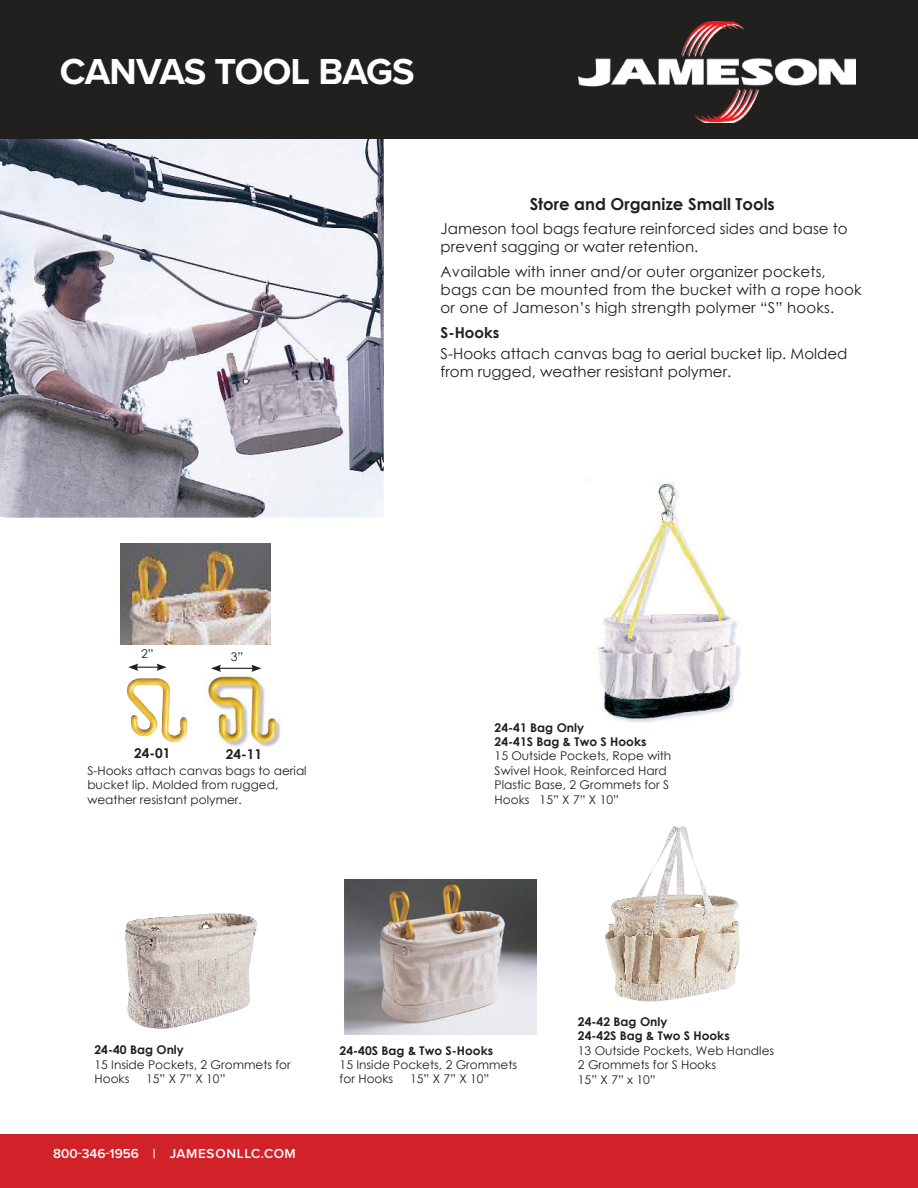
<style>
.page{position:relative;width:918px;height:1188px;background:#fff}
.page>*{position:absolute;margin:0;border:0;box-sizing:border-box;transform-origin:0 0}
.t1{font:700 37.5px "Proxima Nova";letter-spacing:-.02em;color:#fff}
.t2{font:700 16.5px "Century Gothic";color:#221f1f}
.t3{font:15px/18px "Century Gothic";color:#221f1f}
.t4{font:700 15px "Century Gothic";color:#221f1f}
.t5{font:600 13.5px "Proxima Nova";letter-spacing:.02em;color:#fff}
.t6{font:700 13.5px "Century Gothic";color:#221f1f}
.t7{font:12px/14.4px "Century Gothic";color:#221f1f}
.t8{font:700 12px/14.4px "Century Gothic";color:#221f1f}
</style>
<div class="page">
<img style="left:0;top:138px;width:384px;height:380px">
<img style="left:597px;top:483px;width:144px;height:240px">
<img style="left:605px;top:826px;width:135px;height:176px">
<img style="left:125px;top:913px;width:133px;height:116px">
<img style="left:127px;top:678px;width:60px;height:65px">
<img style="left:207px;top:673px;width:76px;height:73px">
<img style="left:121px;top:544px;width:150px;height:101px">
<svg style="left:128px;top:664px;width:39px;height:7px"></svg>
<hr style="left:219px;top:668px;width:35px;height:1px;background:#221f1f">
<svg style="left:211px;top:665px;width:10px;height:7px"></svg>
<svg style="left:251px;top:665px;width:10px;height:7px"></svg>
<img style="left:345px;top:879px;width:191px;height:156px">
<div style="left:0;top:0;width:918px;height:138px;background:#221f1f"></div>
<img style="left:579px;top:21px;width:277px;height:102px">
<div style="left:0;top:1134px;width:918px;height:54px;background:#d12229"></div>
<h1 class="t1" style="left:60px;top:55px;width:356px">CANVAS TOOL BAGS</h1>
<h2 class="t2" style="left:530px;top:197px;width:247px">Store and Organize Small Tools</h2>
<p class="t3" style="left:441px;top:221px;width:409px">Jameson tool bags feature reinforced sides and base to prevent sagging or water retention.</p>
<p class="t3" style="left:441px;top:264px;width:423px">Available with inner and/or outer organizer pockets, bags can be mounted from the bucket with a rope hook or one of Jameson’s high strength polymer “S” hooks.</p>
<p class="t4" style="left:441px;top:327px;width:60px">S-Hooks</p>
<p class="t3" style="left:441px;top:346px;width:408px">S-Hooks attach canvas bag to aerial bucket lip. Molded from rugged, weather resistant polymer.</p>
<p class="t7" style="left:141px;top:648px;width:14px">2”</p>
<p class="t7" style="left:231px;top:650px;width:14px">3”</p>
<p class="t6" style="left:134px;top:748px;width:38px">24-01</p>
<p class="t6" style="left:226px;top:749px;width:38px">24-11</p>
<p class="t7" style="left:87px;top:764px;width:221px">S-Hooks attach canvas bags to aerial bucket lip. Molded from rugged, weather resistant polymer.</p>
<p class="t8" style="left:495px;top:721px;width:153px">24-41 Bag Only<br>24-41S Bag &amp; Two S Hooks</p>
<p class="t7" style="left:495px;top:750px;width:178px">15 Outside Pockets, Rope with<br>Swivel Hook, Reinforced Hard<br>Plastic Base, 2 Grommets for S<br>Hooks 15” X 7” X 10”</p>
<p class="t8" style="left:94px;top:1044px;width:91px">24-40 Bag Only</p>
<p class="t7" style="left:94px;top:1058px;width:198px">15 Inside Pockets, 2 Grommets for<br>Hooks</p>
<p class="t7" style="left:146px;top:1073px;width:81px">15” X 7” X 10”</p>
<p class="t5" style="left:53px;top:1148px;width:244px">800-346-1956 | JAMESONLLC.COM</p>
<p class="t8" style="left:340px;top:1044px;width:155px">24-40S Bag &amp; Two S-Hooks</p>
<p class="t7" style="left:340px;top:1059px;width:179px">15 Inside Pockets, 2 Grommets for Hooks</p>
<p class="t7" style="left:410px;top:1073px;width:81px">15” X 7” X 10”</p>
<p class="t8" style="left:578px;top:1016px;width:153px">24-42 Bag Only<br>24-42S Bag &amp; Two S Hooks</p>
<p class="t7" style="left:578px;top:1044px;width:198px">13 Outside Pockets, Web Handles<br>2 Grommets for S Hooks<br>15” X 7” x 10”</p>
</div>
